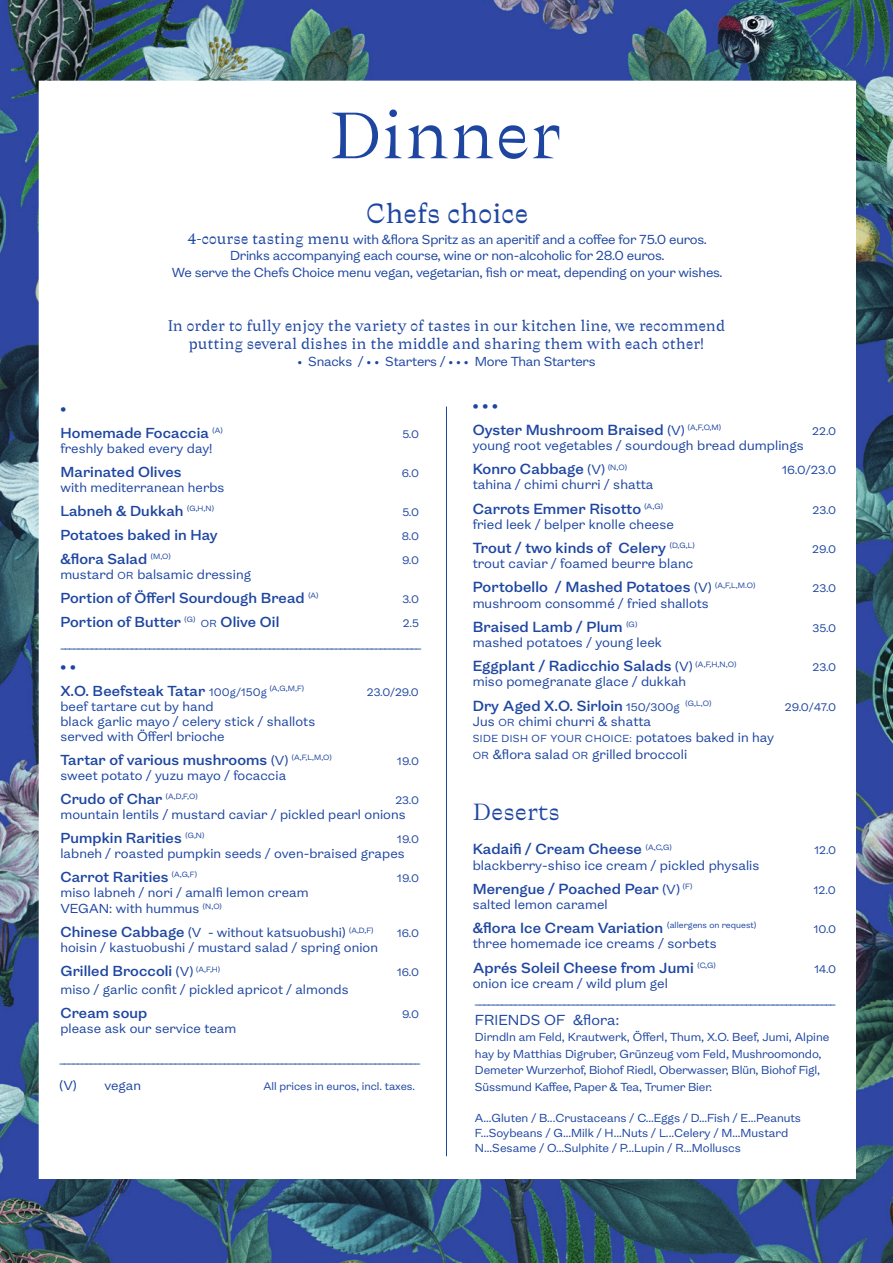
<style>
.page{position:relative;width:893px;height:1263px;background:#fff}
.page>*{position:absolute;margin:0;border:0;box-sizing:border-box;transform-origin:0 0}
.t1{font:63.3px "Traulha WEB Regulara";color:#1e46a1}
.t2{font:27px "Traulha WEB Jornau";letter-spacing:.005em;color:#1e46a1}
.t3{font:22.65px "Traulha WEB Regulara";letter-spacing:-.02em;color:#1e46a1}
.t4{font:500 15.15px "Grotex";letter-spacing:.005em;color:#1e46a1}
.t5{font:15.15px "Traulha WEB Jornau";color:#1e46a1}
.t6{font:500 15px "Grotex";letter-spacing:.005em;color:#1e46a1}
.t7{font:15px/18px "Traulha WEB Jornau";letter-spacing:.005em;color:#1e46a1;text-align:center}
.t8{font:15px "Grotex";letter-spacing:.005em;color:#1e46a1}
.t9{font:13.65px "Grotex";letter-spacing:.005em;color:#1e46a1}
.t10{font:13.5px/15px "Grotex";letter-spacing:.005em;color:#1e46a1}
.t11{font:13.5px/16.5px "Grotex";letter-spacing:-.015em;color:#1e46a1;text-align:center}
.t12{font:12.15px "Grotex";color:#1e46a1}
.t13{font:12px/16.5px "Grotex";color:#1e46a1}
.t14{font:11.4px "Grotex";letter-spacing:.005em;color:#1e46a1}
.t15{font:11.25px "Grotex";color:#1e46a1}
.t16{font:10.65px "Grotex";letter-spacing:.04em;color:#1e46a1}
.s1{font-family:"Traulha WEB Jornau";font-size:15px}
.s2{font-size:10.5px}
.s3{font-weight:400;font-size:10.5px}
.s4{font-weight:400;font-size:11.25px}
.s5{font-weight:400;font-size:13.5px}
.s6{font-weight:500;font-size:15px}
.s7{font-weight:400;font-size:13.65px}
.s8{font-size:13.5px}
.s9{font-weight:400;font-size:11.4px}
.s10{font-size:10.65px}
.s11{font-size:13.65px}
.s12{font-size:15px}
</style>
<div class="page">
<img style="left:0;top:0;width:893px;height:1263px">
<div style="left:61px;top:103px;width:772px;height:1053px;background:#fff"></div>
<hr style="left:446px;top:406px;width:1px;height:750px;background:#1e46a1">
<h1 class="t1" style="left:331px;top:99px;width:233px">Dinner</h1>
<h2 class="t2" style="left:367px;top:197px;width:163px">Chefs choice</h2>
<p class="t11" style="left:172px;top:230px;width:552px"><span class="s1">4-course tasting menu</span> with &amp;flora Spritz as an aperitif and a coffee for 75.0 euros.<br>Drinks accompanying each course, wine or non-alcoholic for 28.0 euros.<br>We serve the Chefs Choice menu vegan, vegetarian, fish or meat, depending on your wishes.</p>
<p class="t7" style="left:168px;top:317px;width:559px">In order to fully enjoy the variety of tastes in our kitchen line, we recommend putting several dishes in the middle and sharing them with each other!</p>
<p class="t11" style="left:297px;top:352px;width:300px">• Snacks / • • Starters / • • • More Than Starters</p>
<p class="t7" style="left:60px;top:399px;width:7px">•</p>
<p class="t6" style="left:60px;top:422px;width:164px">Homemade Focaccia <sup>(A)</sup></p>
<p class="t15" style="left:402px;top:426px;width:18px">5.0</p>
<p class="t10" style="left:60px;top:440px;width:154px">freshly baked every day!</p>
<p class="t6" style="left:60px;top:461px;width:123px">Marinated Olives</p>
<p class="t15" style="left:402px;top:465px;width:19px">6.0</p>
<p class="t10" style="left:60px;top:479px;width:166px">with mediterranean herbs</p>
<p class="t6" style="left:60px;top:500px;width:155px">Labneh &amp; Dukkah <sup>(G,H,N)</sup></p>
<p class="t15" style="left:402px;top:504px;width:18px">5.0</p>
<p class="t6" style="left:60px;top:524px;width:159px">Potatoes baked in Hay</p>
<p class="t15" style="left:402px;top:528px;width:19px">8.0</p>
<p class="t6" style="left:60px;top:548px;width:112px">&amp;flora Salad <sup>(M,O)</sup></p>
<p class="t15" style="left:402px;top:552px;width:18px">9.0</p>
<p class="t10" style="left:60px;top:566px;width:192px">mustard <span class="s2">OR</span> balsamic dressing</p>
<p class="t6" style="left:60px;top:587px;width:260px">Portion of Öfferl Sourdough Bread <sup>(A)</sup></p>
<p class="t15" style="left:402px;top:591px;width:18px">3.0</p>
<p class="t6" style="left:60px;top:611px;width:220px">Portion of Butter <sup>(G)</sup> <span class="s3">OR</span> Olive Oil</p>
<p class="t15" style="left:403px;top:615px;width:18px">2.5</p>
<p class="t13" style="left:60px;top:634px;width:362px">_________________________________________________________________________________</p>
<p class="t7" style="left:60px;top:657px;width:17px">• •</p>
<p class="t6" style="left:60px;top:680px;width:245px">X.O. Beefsteak Tatar <span class="s4">100g/150g</span> <sup>(A,G,M,F)</sup></p>
<p class="t15" style="left:367px;top:684px;width:54px">23.0/29.0</p>
<p class="t10" style="left:60px;top:698px;width:256px">beef tartare cut by hand<br>black garlic mayo / celery stick / shallots served with Öfferl brioche</p>
<p class="t6" style="left:60px;top:749px;width:273px">Tartar of various mushrooms <span class="s5">(V)</span> <sup>(A,F,L,M,O)</sup></p>
<p class="t15" style="left:397px;top:753px;width:24px">19.0</p>
<p class="t10" style="left:60px;top:767px;width:227px">sweet potato / yuzu mayo / focaccia</p>
<p class="t6" style="left:60px;top:788px;width:139px">Crudo of Char <sup>(A,D,F,O)</sup></p>
<p class="t15" style="left:395px;top:792px;width:25px">23.0</p>
<p class="t10" style="left:60px;top:806px;width:347px">mountain lentils / mustard caviar / pickled pearl onions</p>
<p class="t6" style="left:60px;top:827px;width:145px">Pumpkin Rarities <sup>(G,N)</sup></p>
<p class="t15" style="left:397px;top:831px;width:24px">19.0</p>
<p class="t10" style="left:60px;top:845px;width:346px">labneh / roasted pumpkin seeds / oven-braised grapes</p>
<p class="t6" style="left:60px;top:866px;width:138px">Carrot Rarities <sup>(A,G,F)</sup></p>
<p class="t15" style="left:397px;top:870px;width:24px">19.0</p>
<p class="t10" style="left:60px;top:883px;width:250px;line-height:16.5px">miso labneh / nori / amalfi lemon cream<br>VEGAN: with hummus <sup>(N,O)</sup></p>
<p class="t10" style="left:60px;top:924px;width:315px"><span class="s6">Chinese Cabbage</span> (V - without katsuobushi) <sup>(A,D,F)</sup></p>
<p class="t15" style="left:397px;top:925px;width:24px">16.0</p>
<p class="t10" style="left:60px;top:939px;width:319px">hoisin / kastuobushi / mustard salad / spring onion</p>
<p class="t6" style="left:60px;top:960px;width:161px">Grilled Broccoli <span class="s5">(V)</span> <sup>(A,F,H)</sup></p>
<p class="t15" style="left:397px;top:964px;width:24px">16.0</p>
<p class="t10" style="left:60px;top:981px;width:290px">miso / garlic confit / pickled apricot / almonds</p>
<p class="t6" style="left:60px;top:1002px;width:88px">Cream soup</p>
<p class="t15" style="left:402px;top:1006px;width:18px">9.0</p>
<p class="t10" style="left:60px;top:1020px;width:177px">please ask our service team</p>
<p class="t13" style="left:60px;top:1049px;width:362px">_________________________________________________________________________________</p>
<p class="t10" style="left:60px;top:1076px;width:83px">(V) vegan</p>
<p class="t15" style="left:263px;top:1078px;width:153px">All prices in euros, incl. taxes.</p>
<p class="t5" style="left:473px;top:396px;width:27px">• • •</p>
<p class="t4" style="left:473px;top:419px;width:250px">Oyster Mushroom Braised <span class="s7">(V)</span> <sup>(A,F,O,M)</sup></p>
<p class="t14" style="left:812px;top:423px;width:26px">22.0</p>
<p class="t9" style="left:473px;top:435px;width:333px">young root vegetables / sourdough bread dumplings</p>
<p class="t4" style="left:473px;top:458px;width:156px">Konro Cabbage <span class="s7">(V)</span> <sup>(N,O)</sup></p>
<p class="t12" style="left:782px;top:461px;width:56px">16.0/23.0</p>
<p class="t9" style="left:473px;top:475px;width:182px">tahina / chimi churri / shatta</p>
<p class="t4" style="left:473px;top:497px;width:192px">Carrots Emmer Risotto <sup>(A,G)</sup></p>
<p class="t14" style="left:812px;top:501px;width:25px">23.0</p>
<p class="t9" style="left:473px;top:514px;width:203px">fried leek / belper knolle cheese</p>
<p class="t4" style="left:473px;top:537px;width:223px">Trout / two kinds of Celery <sup>(D,G,L)</sup></p>
<p class="t14" style="left:812px;top:541px;width:26px">29.0</p>
<p class="t9" style="left:473px;top:554px;width:222px">trout caviar / foamed beurre blanc</p>
<p class="t4" style="left:473px;top:576px;width:284px">Portobello / Mashed Potatoes <span class="s7">(V)</span> <sup>(A,F,L,M.O)</sup></p>
<p class="t14" style="left:812px;top:580px;width:25px">23.0</p>
<p class="t9" style="left:473px;top:593px;width:238px">mushroom consommé <span class="s8">/ fried shallots</span></p>
<p class="t4" style="left:473px;top:616px;width:166px">Braised Lamb / Plum <sup>(G)</sup></p>
<p class="t14" style="left:812px;top:620px;width:25px">35.0</p>
<p class="t9" style="left:473px;top:632px;width:191px">mashed potatoes / young leek</p>
<p class="t4" style="left:473px;top:655px;width:265px">Eggplant / Radicchio Salads <span class="s7">(V)</span> <sup>(A,F,H,N,O)</sup></p>
<p class="t14" style="left:812px;top:659px;width:25px">23.0</p>
<p class="t9" style="left:473px;top:672px;width:215px">miso pomegranate glace <span class="s8">/ dukkah</span></p>
<p class="t4" style="left:473px;top:694px;width:240px">Dry Aged X.O. Sirloin <span class="s9">150/300g</span> <sup>(G,L,O)</sup></p>
<p class="t14" style="left:785px;top:698px;width:53px">29.0/47.0</p>
<p class="t9" style="left:473px;top:711px;width:180px">Jus <span class="s10">OR</span> chimi churri &amp; shatta</p>
<p class="t16" style="left:473px;top:731px;width:303px">SIDE DISH OF YOUR CHOICE: <span class="s11">potatoes baked in hay</span></p>
<p class="t9" style="left:473px;top:744px;width:216px"><span class="s10">OR</span> &amp;flora salad <span class="s10">OR</span> grilled broccoli</p>
<h3 class="t3" style="left:473px;top:798px;width:89px">Deserts</h3>
<p class="t4" style="left:473px;top:838px;width:201px">Kadaifi / Cream Cheese <sup>(A,C,G)</sup></p>
<p class="t14" style="left:814px;top:842px;width:24px">12.0</p>
<p class="t9" style="left:473px;top:855px;width:288px">blackberry-shiso ice cream / pickled physalis</p>
<p class="t4" style="left:473px;top:877px;width:221px"><span class="s12">Merengue</span> / Poached Pear <span class="s7">(V)</span> <sup>(F)</sup></p>
<p class="t14" style="left:813px;top:882px;width:24px">12.0</p>
<p class="t10" style="left:473px;top:896px;width:136px">salted lemon caramel</p>
<p class="t4" style="left:473px;top:917px;width:285px">&amp;flora Ice Cream Variation <sup>(allergens</sup> <sup>on</sup> <sup>request)</sup></p>
<p class="t14" style="left:813px;top:921px;width:24px">10.0</p>
<p class="t9" style="left:473px;top:934px;width:245px">three homemade ice creams / sorbets</p>
<p class="t4" style="left:473px;top:956px;width:245px">Aprés Soleil Cheese from Jumi <sup>(C,G)</sup></p>
<p class="t14" style="left:814px;top:960px;width:24px">14.0</p>
<p class="t9" style="left:473px;top:973px;width:197px">onion ice cream / wild plum gel</p>
<p class="t13" style="left:475px;top:991px;width:362px">_________________________________________________________________________________</p>
<p class="t8" style="left:475px;top:1009px;width:146px">FRIENDS OF &amp;flora:</p>
<p class="t13" style="left:475px;top:1028px;width:356px">Dirndln am Feld, Krautwerk, Öfferl, Thum, X.O. Beef, Jumi, Alpine hay by Matthias Digruber, Grünzeug vom Feld, Mushroomondo, Demeter Wurzerhof, Biohof Riedl, Oberwasser, Blün, Biohof Figl, Süssmund Kaffee, Paper &amp; Tea, Trumer Bier.</p>
<p class="t13" style="left:475px;top:1109px;width:328px;line-height:15px">A...Gluten / B...Crustaceans / C...Eggs / D...Fish / E...Peanuts<br>F...Soybeans / G...Milk / H...Nuts / L...Celery / M...Mustard<br>N...Sesame / O...Sulphite / P...Lupin / R...Molluscs</p>
</div>
